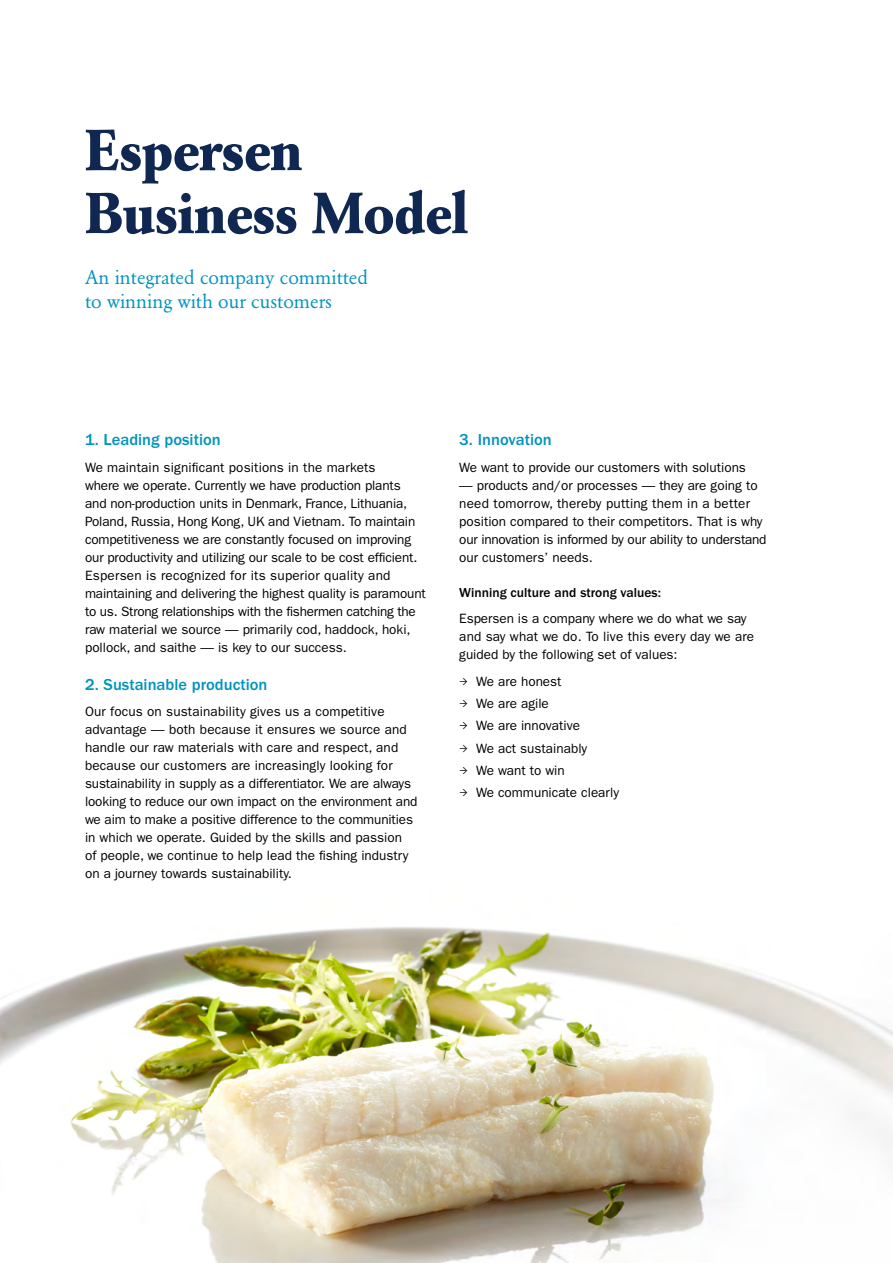
<style>
.page{position:relative;width:893px;height:1263px;background:#fff}
.page>*{position:absolute;margin:0;border:0;box-sizing:border-box;transform-origin:0 0}
.t1{font:700 57px/63px "Garamond BQ";color:#102851}
.t2{font:19.5px/24px "Garamond BQ";color:#0093be}
.t3{font:500 16.5px "ITC Franklin Gothic Std";color:#0093be}
.t4{font:13.5px/18px "ITC Franklin Gothic Std";color:#000}
.t5{font:500 13.5px "ITC Franklin Gothic Std";color:#000}
.s1{font-family:"SS Gizmo";font-size:9px}
</style>
<div class="page">
<img style="left:0;top:927px;width:893px;height:336px">
<h1 class="t1" style="left:85px;top:120px;width:385px">Espersen<br>Business Model</h1>
<h2 class="t2" style="left:85px;top:265px;width:284px">An integrated company committed to winning with our customers</h2>
<p class="t3" style="left:85px;top:430px;width:137px">1. Leading position</p>
<p class="t4" style="left:85px;top:458px;width:342px">We maintain significant positions in the markets<br>where we operate. Currently we have production plants and non-production units in Denmark, France, Lithuania, Poland, Russia, Hong Kong, UK and Vietnam. To maintain competitiveness we are constantly focused on improving our productivity and utilizing our scale to be cost efficient.<br>Espersen is recognized for its superior quality and maintaining and delivering the highest quality is paramount to us. Strong relationships with the fishermen catching the raw material we source — primarily cod, haddock, hoki, pollock, and saithe — is key to our success.</p>
<p class="t3" style="left:85px;top:675px;width:184px">2. Sustainable production</p>
<p class="t4" style="left:85px;top:703px;width:334px">Our focus on sustainability gives us a competitive advantage — both because it ensures we source and handle our raw materials with care and respect, and because our customers are increasingly looking for sustainability in supply as a differentiator. We are always looking to reduce our own impact on the environment and we aim to make a positive difference to the communities in which we operate. Guided by the skills and passion<br>of people, we continue to help lead the fishing industry on a journey towards sustainability.</p>
<p class="t3" style="left:459px;top:430px;width:94px">3. Innovation</p>
<p class="t4" style="left:459px;top:458px;width:288px">We want to provide our customers with solutions</p>
<p class="t4" style="left:459px;top:476px;width:309px">— products and/or processes — they are going to need tomorrow, thereby putting them in a better position compared to their competitors. That is why our innovation is informed by our ability to understand our customers’ needs.</p>
<p class="t5" style="left:459px;top:585px;width:203px">Winning culture and strong values:</p>
<p class="t4" style="left:459px;top:610px;width:296px">Espersen is a company where we do what we say and say what we do. To live this every day we are guided by the following set of values:</p>
<p class="t4" style="left:459px;top:670px;width:161px;line-height:22.2px"><span class="s1">➡</span> We are honest<br><span class="s1">➡</span> We are agile<br><span class="s1">➡</span> We are innovative<br><span class="s1">➡</span> We act sustainably<br><span class="s1">➡</span> We want to win<br><span class="s1">➡</span> We communicate clearly</p>
</div>
